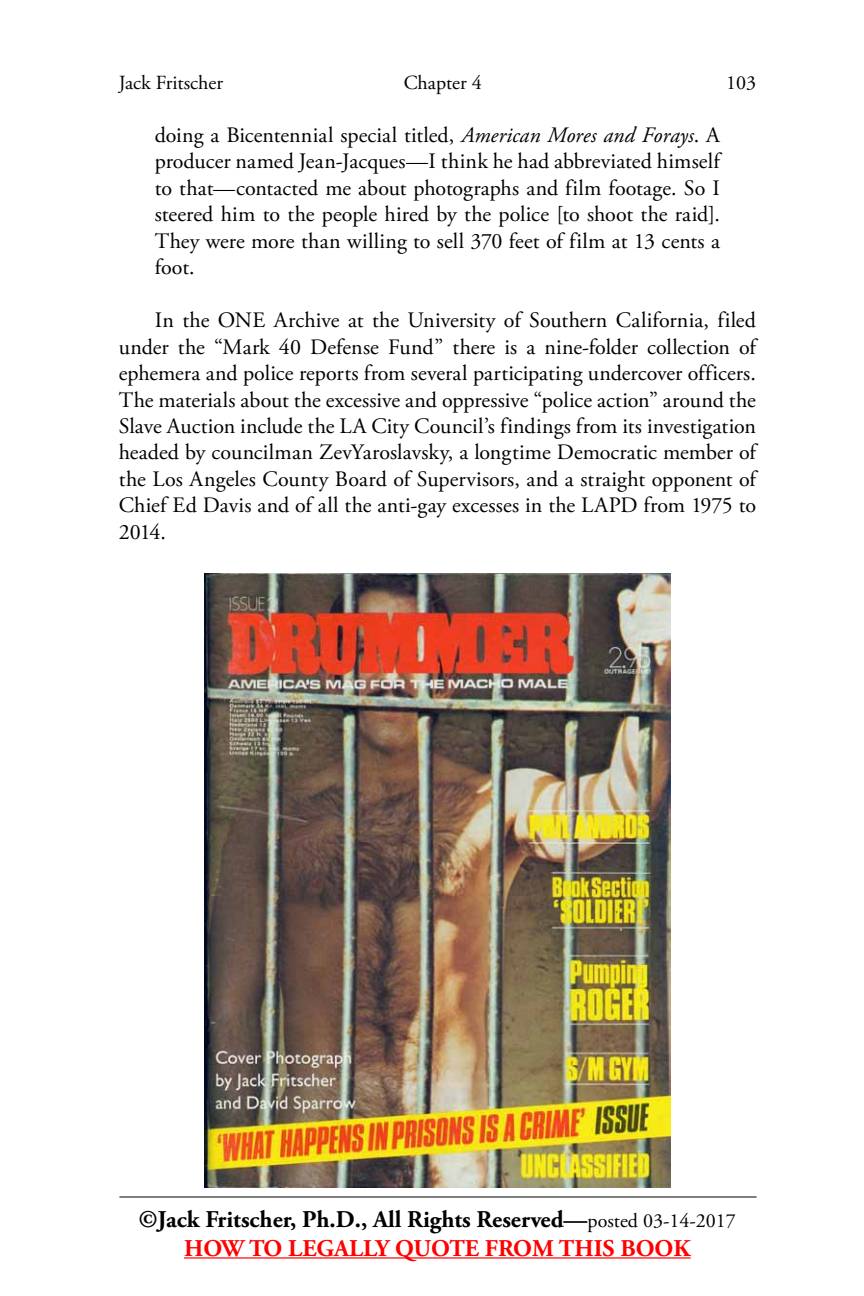
<style>
.page{position:relative;width:864px;height:1296px;background:#fff}
.page>*{position:absolute;margin:0;border:0;box-sizing:border-box;transform-origin:0 0}
.t1{font:700 24px/28.8px "Adobe Garamond Pro";color:#000;text-align:center}
.t2{font:22px/26.4px "Adobe Garamond Pro";letter-spacing:.005em;color:#000;text-align:justify}
.t3{font:20px "Adobe Garamond Pro";color:#000}
.s1{font-style:italic}
.s2{font-weight:400;font-size:20px}
.s3{color:#f00}
</style>
<div class="page">
<hr style="left:184px;top:1257px;width:507px;height:2px;background:#f00">
<hr style="left:119px;top:1196px;width:638px;height:2px;background:#000">
<img style="left:205px;top:574px;width:465px;height:614px">
<p class="t3" style="left:119px;top:71px;width:106px">Jack Fritscher</p>
<p class="t3" style="left:404px;top:71px;width:80px">Chapter 4</p>
<p class="t3" style="left:726px;top:71px;width:31px">103</p>
<p class="t2" style="left:155px;top:123px;width:567px">doing a Bicentennial special titled, <span class="s1">American Mores and Forays</span>. A producer named Jean-Jacques—I think he had abbreviated himself to that—contacted me about photographs and film footage. So I steered him to the people hired by the police [to shoot the raid].<br>They were more than willing to sell 370 feet of film at 13 cents a foot.</p>
<p class="t2" style="left:119px;top:308px;width:639px;text-indent:36px">In the ONE Archive at the University of Southern California, filed under the “Mark 40 Defense Fund” there is a nine-folder collection of ephemera and police reports from several participating undercover officers.<br>The materials about the excessive and oppressive “police action” around the Slave Auction include the LA City Council’s findings from its investigation headed by councilman ZevYaroslavsky, a longtime Democratic member of the Los Angeles County Board of Supervisors, and a straight opponent of Chief Ed Davis and of all the anti-gay excesses in the LAPD from 1975 to 2014.</p>
<p class="t1" style="left:139px;top:1205px;width:599px">©Jack Fritscher, Ph.D., All Rights Reserved—<span class="s2">posted 03-14-2017<br></span><span class="s3">HOW TO LEGALLY QUOTE FROM THIS BOOK</span></p>
</div>
